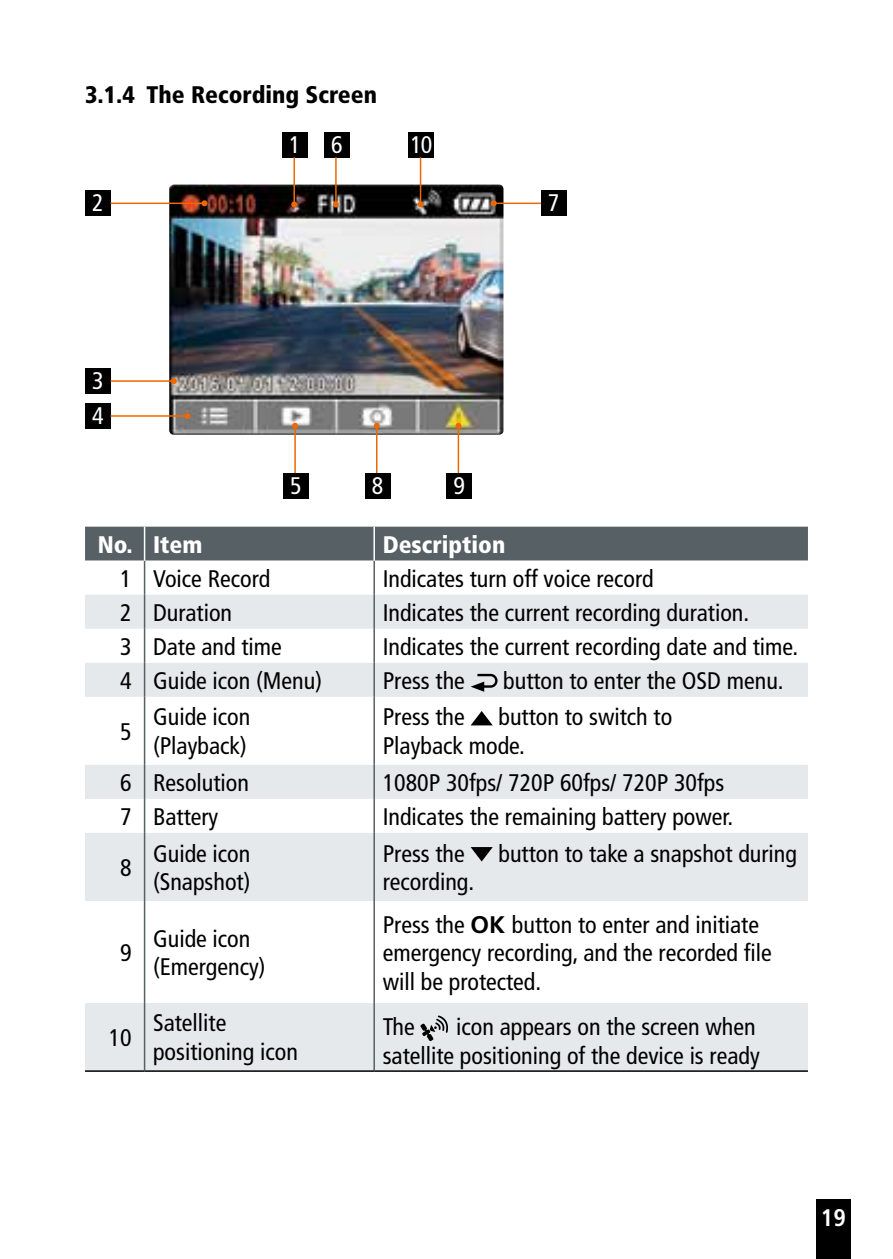
<style>
.page{position:relative;width:893px;height:1259px;background:#fff}
.page>*{position:absolute;margin:0;border:0;box-sizing:border-box;transform-origin:0 0}
.t1{font:condensed 24px/28.8px "Frutiger";color:#000}
.t2{font:900 condensed 24px "Frutiger";color:#000}
.t3{font:900 condensed 24px "Frutiger";color:#fff}
.t4{font:condensed 24px/34.8px "Frutiger";color:#fff}
.t5{font:700 condensed 24px "Frutiger";color:#fff}
.s1{font-weight:700;font-stretch:normal}
</style>
<div class="page">
<div style="left:816px;top:1199px;width:34px;height:60px;background:#000"></div>
<img style="left:169px;top:185px;width:334px;height:250px">
<div style="left:85px;top:526px;width:723px;height:35px;background:#566065"></div>
<svg style="left:85px;top:595px;width:723px;height:475px"></svg>
<hr style="left:144px;top:561px;width:1px;height:34px;background:#566065">
<hr style="left:373px;top:561px;width:2px;height:34px;background:#566065">
<hr style="left:144px;top:595px;width:1px;height:34px;background:#566065">
<hr style="left:373px;top:595px;width:2px;height:34px;background:#566065">
<hr style="left:144px;top:629px;width:1px;height:34px;background:#566065">
<hr style="left:373px;top:629px;width:2px;height:34px;background:#566065">
<hr style="left:144px;top:663px;width:1px;height:34px;background:#566065">
<hr style="left:373px;top:663px;width:2px;height:34px;background:#566065">
<hr style="left:144px;top:697px;width:1px;height:68px;background:#566065">
<hr style="left:373px;top:697px;width:2px;height:68px;background:#566065">
<hr style="left:144px;top:765px;width:1px;height:34px;background:#566065">
<hr style="left:373px;top:765px;width:2px;height:34px;background:#566065">
<hr style="left:144px;top:799px;width:1px;height:34px;background:#566065">
<hr style="left:373px;top:799px;width:2px;height:34px;background:#566065">
<hr style="left:144px;top:833px;width:1px;height:68px;background:#566065">
<hr style="left:373px;top:833px;width:2px;height:68px;background:#566065">
<hr style="left:144px;top:901px;width:1px;height:102px;background:#566065">
<hr style="left:373px;top:901px;width:2px;height:102px;background:#566065">
<hr style="left:144px;top:1003px;width:1px;height:67px;background:#566065">
<hr style="left:373px;top:1003px;width:2px;height:67px;background:#566065">
<hr style="left:144px;top:526px;width:1px;height:35px;background:#fff">
<hr style="left:373px;top:526px;width:2px;height:35px;background:#fff">
<hr style="left:85px;top:1070px;width:60px;height:1px;background:#000">
<hr style="left:145px;top:1070px;width:229px;height:1px;background:#000">
<hr style="left:374px;top:1070px;width:434px;height:1px;background:#000">
<svg style="left:471px;top:672px;width:28px;height:20px"></svg>
<svg style="left:471px;top:711px;width:22px;height:14px"></svg>
<svg style="left:471px;top:847px;width:22px;height:14px"></svg>
<svg style="left:420px;top:1015px;width:28px;height:26px"></svg>
<div style="left:85px;top:190px;width:26px;height:26px;background:#000"></div>
<hr style="left:111px;top:202px;width:93px;height:2px;background:#ee6800">
<svg style="left:201px;top:200px;width:6px;height:6px"></svg>
<div style="left:541px;top:190px;width:25px;height:26px;background:#000"></div>
<hr style="left:494px;top:202px;width:47px;height:2px;background:#ee6800">
<svg style="left:491px;top:200px;width:6px;height:6px"></svg>
<div style="left:282px;top:132px;width:26px;height:25px;background:#000"></div>
<hr style="left:293px;top:157px;width:2px;height:47px;background:#ee6800">
<svg style="left:291px;top:201px;width:6px;height:6px"></svg>
<div style="left:283px;top:473px;width:26px;height:25px;background:#000"></div>
<hr style="left:294px;top:426px;width:2px;height:47px;background:#ee6800">
<svg style="left:292px;top:423px;width:6px;height:6px"></svg>
<div style="left:365px;top:473px;width:25px;height:25px;background:#000"></div>
<hr style="left:376px;top:426px;width:1px;height:47px;background:#ee6800">
<svg style="left:374px;top:423px;width:6px;height:6px"></svg>
<div style="left:446px;top:473px;width:26px;height:25px;background:#000"></div>
<hr style="left:458px;top:426px;width:1px;height:47px;background:#ee6800">
<svg style="left:455px;top:423px;width:6px;height:6px"></svg>
<div style="left:324px;top:132px;width:26px;height:25px;background:#000"></div>
<hr style="left:335px;top:157px;width:2px;height:47px;background:#ee6800">
<svg style="left:333px;top:201px;width:6px;height:6px"></svg>
<div style="left:409px;top:132px;width:25px;height:25px;background:#000"></div>
<hr style="left:420px;top:157px;width:1px;height:47px;background:#ee6800">
<svg style="left:418px;top:201px;width:6px;height:6px"></svg>
<div style="left:85px;top:368px;width:26px;height:26px;background:#000"></div>
<hr style="left:111px;top:380px;width:63px;height:2px;background:#ee6800">
<svg style="left:171px;top:378px;width:6px;height:6px"></svg>
<div style="left:85px;top:403px;width:26px;height:26px;background:#000"></div>
<hr style="left:111px;top:415px;width:76px;height:2px;background:#ee6800">
<svg style="left:184px;top:413px;width:6px;height:6px"></svg>
<p class="t2" style="left:85px;top:80px;width:294px">3.1.4 The Recording Screen</p>
<p class="t4" style="left:289px;top:127px;width:13px">1</p>
<p class="t4" style="left:331px;top:127px;width:13px">6</p>
<p class="t4" style="left:410px;top:127px;width:24px">10</p>
<p class="t4" style="left:92px;top:186px;width:13px">2</p>
<p class="t4" style="left:548px;top:186px;width:13px">7</p>
<p class="t4" style="left:92px;top:364px;width:13px">3<br>4</p>
<p class="t4" style="left:290px;top:468px;width:13px">5</p>
<p class="t4" style="left:372px;top:468px;width:13px">8</p>
<p class="t4" style="left:453px;top:468px;width:13px">9</p>
<p class="t3" style="left:98px;top:530px;width:106px">No. Item</p>
<p class="t3" style="left:383px;top:530px;width:124px">Description</p>
<p class="t1" style="left:120px;top:564px;width:152px">1 Voice Record</p>
<p class="t1" style="left:383px;top:564px;width:273px">Indicates turn off voice record</p>
<p class="t1" style="left:120px;top:598px;width:113px">2 Duration</p>
<p class="t1" style="left:383px;top:598px;width:365px">Indicates the current recording duration.</p>
<p class="t1" style="left:120px;top:632px;width:163px">3 Date and time</p>
<p class="t1" style="left:383px;top:632px;width:413px">Indicates the current recording date and time.</p>
<p class="t1" style="left:120px;top:666px;width:203px">4 Guide icon (Menu)</p>
<p class="t1" style="left:383px;top:666px;width:84px">Press the</p>
<p class="t1" style="left:503px;top:666px;width:278px">button to enter the OSD menu.</p>
<p class="t1" style="left:120px;top:717px;width:13px">5</p>
<p class="t1" style="left:383px;top:703px;width:291px;text-indent:116px">button to switch to<br>Playback mode.</p>
<p class="t1" style="left:153px;top:703px;width:99px">Guide icon (Playback)</p>
<p class="t1" style="left:383px;top:703px;width:84px">Press the</p>
<p class="t1" style="left:120px;top:768px;width:130px">6 Resolution</p>
<p class="t1" style="left:383px;top:768px;width:343px">1080P 30fps/ 720P 60fps/ 720P 30fps</p>
<p class="t1" style="left:120px;top:802px;width:100px">7 Battery</p>
<p class="t1" style="left:383px;top:802px;width:349px">Indicates the remaining battery power.</p>
<p class="t1" style="left:120px;top:853px;width:13px">8</p>
<p class="t1" style="left:153px;top:839px;width:99px">Guide icon (Snapshot)</p>
<p class="t1" style="left:383px;top:839px;width:84px">Press the</p>
<p class="t1" style="left:498px;top:839px;width:300px">button to take a snapshot during</p>
<p class="t1" style="left:383px;top:868px;width:90px">recording.</p>
<p class="t1" style="left:120px;top:938px;width:13px">9</p>
<p class="t1" style="left:109px;top:1023px;width:25px">10</p>
<p class="t1" style="left:153px;top:924px;width:114px">Guide icon (Emergency)</p>
<p class="t1" style="left:383px;top:910px;width:391px">Press the <span class="s1">OK</span> button to enter and initiate emergency recording, and the recorded file will be protected.</p>
<p class="t1" style="left:153px;top:1008px;width:146px">Satellite positioning icon</p>
<p class="t1" style="left:383px;top:1012px;width:33px">The</p>
<p class="t1" style="left:383px;top:1012px;width:379px;text-align:right">icon appears on the screen when<br>satellite positioning of the device is ready</p>
<p class="t5" style="left:821px;top:1203px;width:26px">19</p>
</div>
